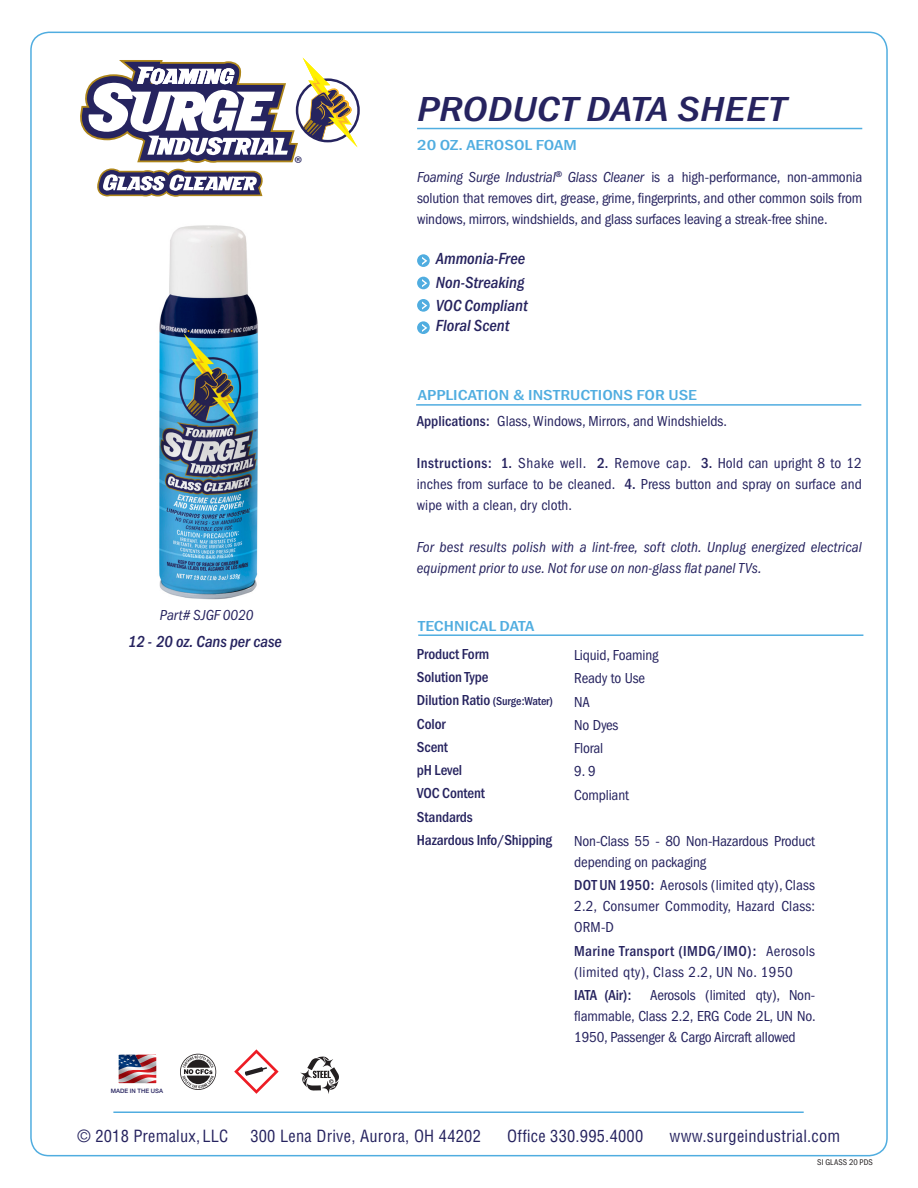
<style>
.page{position:relative;width:918px;height:1188px;background:#fff}
.page>*{position:absolute;margin:0;border:0;box-sizing:border-box;transform-origin:0 0}
.t1{font:36px "Franklin Gothic URW Con Med Ita";color:#26235f;scale:1.25 1}
.t2{font:19.95px "Myriad Pro";color:#26245f}
.t3{font:16.65px "Franklin Gothic URW Con Med Ita";color:#26235f}
.t4{font:16.5px "Franklin Gothic URW Con Med Ita";color:#26235f}
.t5{font:condensed 16.35px "Helvetica";letter-spacing:.015em;color:#26235f}
.t6{font:condensed 15px/21px "Franklin Gothic";letter-spacing:-.01em;color:#26235f;text-align:justify}
.t7{font:15px/21px "Franklin Gothic URW Con Boo Ita";letter-spacing:.005em;color:#26235f}
.t8{font:500 15px "Franklin Gothic URW Con";letter-spacing:-.01em;color:#26235f}
.t9{font:condensed 15px/21px "Franklin Gothic";letter-spacing:.025em;color:#26235f}
.t10{font:500 15px "Franklin Gothic URW Con";color:#50ade0;scale:1.25 1}
.t11{font:8.55px "Franklin Gothic URW Con Boo";letter-spacing:.01em;color:#231f20}
.t12{font:500 6px "Helvetica Neue";color:#26235f}
.s1{font-family:"Franklin Gothic URW Con Boo Ita";font-stretch:normal}
.s2{font-family:"Franklin Gothic URW Con";font-weight:500;font-stretch:normal}
.s3{font-size:12px}
</style>
<div class="page">
<img style="left:159px;top:225px;width:100px;height:375px">
<hr style="left:417px;top:128px;width:445px;height:1px;background:#50ade0">
<svg style="left:417px;top:254px;width:13px;height:13px"></svg>
<svg style="left:419px;top:255px;width:10px;height:12px"></svg>
<svg style="left:417px;top:277px;width:13px;height:12px"></svg>
<svg style="left:419px;top:277px;width:10px;height:12px"></svg>
<svg style="left:417px;top:299px;width:13px;height:13px"></svg>
<svg style="left:419px;top:300px;width:10px;height:11px"></svg>
<hr style="left:418px;top:634px;width:445px;height:2px;background:#50ade0">
<hr style="left:416px;top:404px;width:445px;height:2px;background:#50ade0">
<svg style="left:301px;top:1057px;width:38px;height:37px"></svg>
<svg style="left:120px;top:1056px;width:35px;height:26px"></svg>
<div style="left:118px;top:1054px;width:39px;height:30px;border:1px solid #fff"></div>
<svg style="left:180px;top:1054px;width:36px;height:36px"></svg>
<svg style="left:234px;top:1049px;width:45px;height:45px"></svg>
<hr style="left:113px;top:1112px;width:691px;height:1px;background:#50ade0">
<svg style="left:80px;top:58px;width:280px;height:139px"></svg>
<svg style="left:417px;top:321px;width:13px;height:13px"></svg>
<svg style="left:419px;top:322px;width:10px;height:12px"></svg>
<h2 class="t2" style="left:294px;top:151px;width:10px">®</h2>
<p class="t7" style="left:160px;top:605px;width:95px">Part# SJGF 0020</p>
<p class="t4" style="left:128px;top:633px;width:155px">12 - 20 oz. Cans per case</p>
<p class="t12" style="left:111px;top:1086px;width:54px">MADE IN THE USA</p>
<p class="t1" style="left:417px;top:89px;width:297px">PRODUCT DATA SHEET</p>
<p class="t10" style="left:417px;top:136px;width:129px">20 OZ. AEROSOL FOAM</p>
<p class="t6" style="left:417px;top:166px;width:447px"><span class="s1">Foaming Surge Industrial</span><sup>®</sup> <span class="s1">Glass Cleaner</span> is a high-performance, non-ammonia solution that removes dirt, grease, grime, fingerprints, and other common soils from windows, mirrors, windshields, and glass surfaces leaving a streak-free shine.</p>
<p class="t3" style="left:436px;top:250px;width:91px">Ammonia-Free</p>
<p class="t3" style="left:436px;top:273px;width:90px">Non-Streaking</p>
<p class="t3" style="left:436px;top:296px;width:94px">VOC Compliant</p>
<p class="t3" style="left:436px;top:317px;width:75px">Floral Scent</p>
<p class="t10" style="left:418px;top:386px;width:225px">APPLICATION &amp; INSTRUCTIONS FOR USE</p>
<p class="t6" style="left:417px;top:410px;width:312px"><span class="s2">Applications:</span> Glass, Windows, Mirrors, and Windshields.</p>
<p class="t6" style="left:417px;top:452px;width:447px"><span class="s2">Instructions: 1.</span> Shake well. <span class="s2">2.</span> Remove cap. <span class="s2">3.</span> Hold can upright 8 to 12 inches from surface to be cleaned. <span class="s2">4.</span> Press button and spray on surface and wipe with a clean, dry cloth.</p>
<p class="t7" style="left:417px;top:536px;width:447px">For best results polish with a lint-free, soft cloth. Unplug energized electrical equipment prior to use. Not for use on non-glass flat panel TVs.</p>
<p class="t10" style="left:418px;top:616px;width:94px">TECHNICAL DATA</p>
<p class="t8" style="left:417px;top:644px;width:74px">Product Form</p>
<p class="t6" style="left:574px;top:645px;width:86px">Liquid, Foaming</p>
<p class="t8" style="left:417px;top:667px;width:73px">Solution Type</p>
<p class="t6" style="left:574px;top:668px;width:72px">Ready to Use</p>
<p class="t8" style="left:417px;top:690px;width:137px">Dilution Ratio <span class="s3">(Surge:Water)</span></p>
<p class="t6" style="left:574px;top:691px;width:17px">NA</p>
<p class="t8" style="left:417px;top:714px;width:30px">Color</p>
<p class="t6" style="left:574px;top:714px;width:46px">No Dyes</p>
<p class="t8" style="left:417px;top:737px;width:33px">Scent</p>
<p class="t6" style="left:574px;top:738px;width:31px">Floral</p>
<p class="t8" style="left:417px;top:760px;width:47px">pH Level</p>
<p class="t6" style="left:574px;top:761px;width:23px">9. 9</p>
<p class="t8" style="left:417px;top:783px;width:69px">VOC Content</p>
<p class="t6" style="left:574px;top:784px;width:56px">Compliant</p>
<p class="t8" style="left:417px;top:807px;width:57px">Standards</p>
<p class="t8" style="left:417px;top:830px;width:137px">Hazardous Info/Shipping</p>
<p class="t6" style="left:574px;top:831px;width:242px">Non-Class 55 - 80 Non-Hazardous Product depending on packaging</p>
<p class="t6" style="left:574px;top:875px;width:242px"><span class="s2">DOT UN 1950:</span> Aerosols (limited qty), Class 2.2, Consumer Commodity, Hazard Class:<br>ORM-D</p>
<p class="t9" style="left:574px;top:940px;width:242px"><span class="s2">Marine Transport (IMDG/IMO):</span> Aerosols (limited qty), Class 2.2, UN No. 1950</p>
<p class="t8" style="left:574px;top:985px;width:59px">IATA (Air):</p>
<p class="t6" style="left:574px;top:984px;width:243px;text-indent:76px">Aerosols (limited qty), Non&shy;flammable, Class 2.2, ERG Code 2L, UN No.<br>1950, Passenger &amp; Cargo Aircraft allowed</p>
<p class="t5" style="left:78px;top:1126px;width:152px">© 2018 Premalux, LLC</p>
<p class="t5" style="left:250px;top:1126px;width:232px">300 Lena Drive, Aurora, OH 44202</p>
<p class="t5" style="left:507px;top:1126px;width:137px">Office 330.995.4000</p>
<p class="t5" style="left:670px;top:1126px;width:172px">www.surgeindustrial.com</p>
<p class="t11" style="left:817px;top:1157px;width:57px">SI GLASS 20 PDS</p>
</div>
